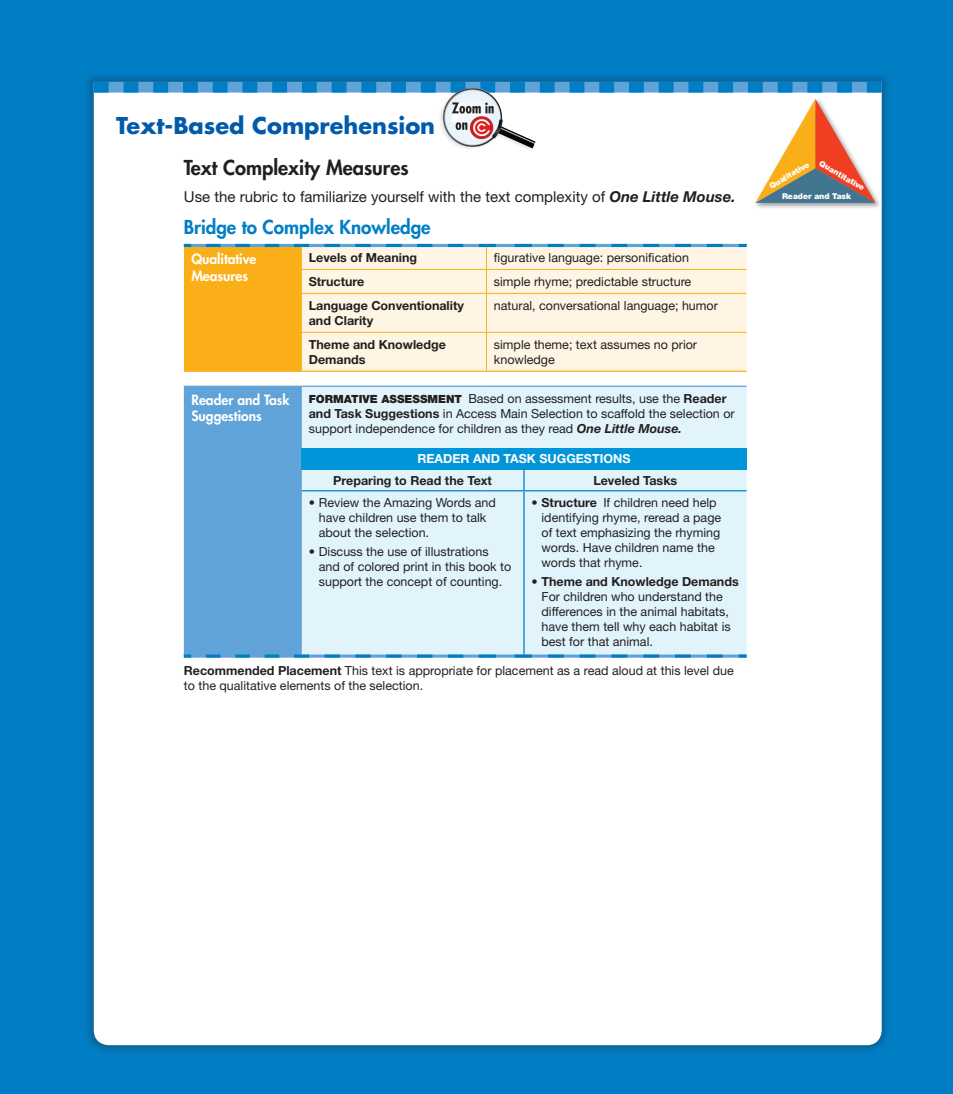
<style>
.page{position:relative;width:953px;height:1094px;background:#fff}
.page>*{position:absolute;margin:0;border:0;box-sizing:border-box;transform-origin:0 0}
.t1{font:700 22.5px "Futura Std";color:#015aaa}
.t2{font:800 20px "Futura Std";color:#231f20}
.t3{font:800 18.75px "Futura Std";color:#007ec5}
.t4{font:15px "Helvetica Neue LT Std";color:#231f20}
.t5{font:800 13.75px/16.2px "Futura Std";color:#fff}
.t6{font:12.5px/15px "Helvetica Neue LT Std";color:#231f20}
.t7{font:700 12.5px/15px "Helvetica Neue LT Std";color:#231f20}
.t8{font:700 12.5px "Helvetica Neue LT Std";color:#fff}
.t9{font:900 8px "Helvetica Neue LT Std";color:#fff}
.s1{font-weight:700;font-style:italic}
.s2{font-weight:900;font-size:11.25px}
.s3{font-weight:700}
</style>
<div class="page">
<div style="left:0;top:0;width:952px;height:1093px;background:#007ec5"></div>
<div style="left:83px;top:71px;width:809px;height:984px;background:#231f20;opacity:.3"></div>
<div style="left:94px;top:92px;width:787px;height:952px;background:#fff"></div>
<svg style="left:94px;top:82px;width:787px;height:10px"></svg>
<div style="left:754px;top:98px;width:130px;height:115px;background:#231f20;opacity:.3"></div>
<img style="left:751px;top:94px;width:131px;height:116px">
<svg style="left:755px;top:99px;width:120px;height:104px"></svg>
<div style="left:184px;top:245px;width:117px;height:126px;background:#faaf18"></div>
<div style="left:302px;top:247px;width:444px;height:123px;background:#fef5e5"></div>
<div style="left:309px;top:387px;width:437px;height:267px;background:#e1f4fc"></div>
<div style="left:301px;top:447px;width:445px;height:22px;background:#0095d9"></div>
<hr style="left:301px;top:654px;width:185px;height:3px;background:#60a3d8">
<hr style="left:486px;top:654px;width:38px;height:3px;background:#60a3d8">
<hr style="left:524px;top:654px;width:222px;height:3px;background:#60a3d8">
<hr style="left:184px;top:244px;width:117px;height:3px;background:#60a3d8">
<hr style="left:301px;top:244px;width:185px;height:3px;background:#60a3d8">
<hr style="left:486px;top:244px;width:38px;height:3px;background:#60a3d8">
<hr style="left:524px;top:244px;width:222px;height:3px;background:#60a3d8">
<svg style="left:324px;top:654px;width:147px;height:3px"></svg>
<svg style="left:478px;top:654px;width:18px;height:3px"></svg>
<svg style="left:548px;top:654px;width:182px;height:3px"></svg>
<svg style="left:514px;top:654px;width:18px;height:3px"></svg>
<svg style="left:738px;top:654px;width:8px;height:3px"></svg>
<hr style="left:184px;top:385px;width:117px;height:2px;background:#60a3d8">
<hr style="left:301px;top:385px;width:185px;height:2px;background:#60a3d8">
<hr style="left:486px;top:385px;width:38px;height:2px;background:#60a3d8">
<hr style="left:524px;top:385px;width:222px;height:2px;background:#60a3d8">
<div style="left:184px;top:386px;width:125px;height:271px;background:#60a3d8"></div>
<hr style="left:301px;top:490px;width:1px;height:164px;background:#60a3d8">
<svg style="left:523px;top:469px;width:1px;height:21px"></svg>
<hr style="left:523px;top:491px;width:1px;height:163px;background:#007ec5">
<hr style="left:301px;top:490px;width:185px;height:1px;background:#007ec5">
<hr style="left:486px;top:490px;width:38px;height:1px;background:#007ec5">
<hr style="left:524px;top:490px;width:222px;height:1px;background:#007ec5">
<svg style="left:206px;top:244px;width:74px;height:3px"></svg>
<svg style="left:184px;top:244px;width:7px;height:3px"></svg>
<svg style="left:324px;top:244px;width:140px;height:3px"></svg>
<svg style="left:548px;top:244px;width:175px;height:3px"></svg>
<svg style="left:514px;top:244px;width:18px;height:3px"></svg>
<svg style="left:738px;top:244px;width:8px;height:3px"></svg>
<svg style="left:294px;top:244px;width:15px;height:49px"></svg>
<hr style="left:301px;top:269px;width:185px;height:1px;background:#faaf18">
<svg style="left:478px;top:244px;width:18px;height:49px"></svg>
<hr style="left:486px;top:269px;width:38px;height:1px;background:#faaf18">
<hr style="left:524px;top:269px;width:222px;height:1px;background:#faaf18">
<hr style="left:301px;top:293px;width:1px;height:39px;background:#faaf18">
<hr style="left:301px;top:293px;width:185px;height:1px;background:#faaf18">
<hr style="left:486px;top:293px;width:1px;height:39px;background:#faaf18">
<hr style="left:486px;top:293px;width:38px;height:1px;background:#faaf18">
<hr style="left:524px;top:293px;width:222px;height:1px;background:#faaf18">
<hr style="left:301px;top:332px;width:1px;height:38px;background:#faaf18">
<hr style="left:301px;top:332px;width:185px;height:1px;background:#faaf18">
<hr style="left:486px;top:332px;width:1px;height:38px;background:#faaf18">
<hr style="left:486px;top:332px;width:38px;height:1px;background:#faaf18">
<hr style="left:524px;top:332px;width:222px;height:1px;background:#faaf18">
<hr style="left:184px;top:370px;width:117px;height:2px;background:#faaf18">
<hr style="left:301px;top:370px;width:185px;height:2px;background:#faaf18">
<hr style="left:486px;top:370px;width:38px;height:2px;background:#faaf18">
<hr style="left:524px;top:370px;width:222px;height:2px;background:#faaf18">
<img style="left:434px;top:82px;width:105px;height:75px">
<h1 class="t1" style="left:116px;top:110px;width:320px">Text-Based Comprehension</h1>
<h2 class="t2" style="left:184px;top:155px;width:226px">Text Complexity Measures</h2>
<p class="t4" style="left:184px;top:188px;width:553px">Use the rubric to familiarize yourself with the text complexity of <span class="s1">One Little Mouse.</span></p>
<h3 class="t3" style="left:184px;top:215px;width:248px">Bridge to Complex Knowledge</h3>
<p class="t5" style="left:191px;top:251px;width:67px">Qualitative<br>Measures</p>
<p class="t7" style="left:309px;top:249px;width:110px">Levels of Meaning</p>
<p class="t6" style="left:494px;top:250px;width:196px">figurative language: personification</p>
<p class="t7" style="left:309px;top:273px;width:57px">Structure</p>
<p class="t6" style="left:494px;top:274px;width:199px">simple rhyme; predictable structure</p>
<p class="t7" style="left:309px;top:297px;width:157px">Language Conventionality and Clarity</p>
<p class="t6" style="left:494px;top:297px;width:225px">natural, conversational language; humor</p>
<p class="t7" style="left:309px;top:336px;width:139px">Theme and Knowledge<br>Demands</p>
<p class="t6" style="left:494px;top:336px;width:205px">simple theme; text assumes no prior knowledge</p>
<p class="t5" style="left:191px;top:392px;width:100px">Reader and Task<br>Suggestions</p>
<p class="t6" style="left:309px;top:390px;width:427px"><span class="s2">FORMATIVE ASSESSMENT</span> Based on assessment results, use the <span class="s3">Reader and Task Suggestions</span> in Access Main Selection to scaffold the selection or support independence for children as they read <span class="s1">One Little Mouse.</span></p>
<p class="t8" style="left:417px;top:450px;width:213px">Reader and Task Suggestions</p>
<p class="t7" style="left:333px;top:472px;width:160px">Preparing to Read the Text</p>
<p class="t7" style="left:593px;top:472px;width:85px">Leveled Tasks</p>
<p class="t6" style="left:319px;top:495px;width:179px;text-indent:-10px">• Review the Amazing Words and have children use them to talk about the selection.</p>
<p class="t6" style="left:319px;top:543px;width:194px;text-indent:-10px">• Discuss the use of illustrations and of colored print in this book to support the concept of counting.</p>
<p class="t6" style="left:541px;top:495px;width:181px;text-indent:-10px">• <span class="s3">Structure</span> If children need help identifying rhyme, reread a page of text emphasizing the rhyming words. Have children name the words that rhyme.</p>
<p class="t6" style="left:541px;top:573px;width:199px;text-indent:-10px">• <span class="s3">Theme and Knowledge Demands<br></span>For children who understand the differences in the animal habitats, have them tell why each habitat is best for that animal.</p>
<p class="t6" style="left:184px;top:662px;width:551px"><span class="s3">Recommended Placement</span> This text is appropriate for placement as a read aloud at this level due to the qualitative elements of the selection.</p>
<p class="t9" style="left:767px;top:182px;width:46px;rotate:-30deg">Qualitative</p>
<p class="t9" style="left:822px;top:158px;width:52px;rotate:30deg">Quantitative</p>
<p class="t9" style="left:782px;top:191px;width:71px">Reader and Task</p>
</div>
